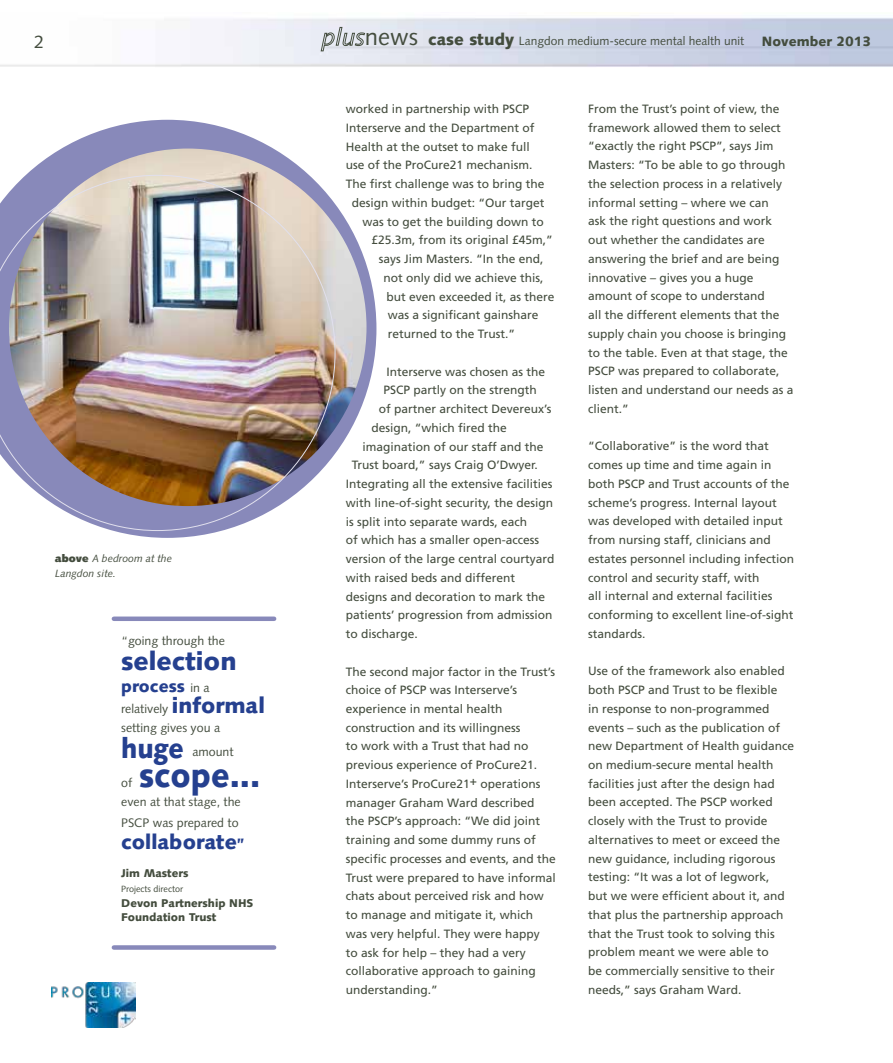
<style>
.page{position:relative;width:893px;height:1063px;background:#fff}
.page>*{position:absolute;margin:0;border:0;box-sizing:border-box;transform-origin:0 0}
.t1{font:900 34.2px "Syntax LT Std";color:#25408f;scale:.92 1}
.t2{font:900 28.2px "Syntax LT Std";color:#25408f;scale:.92 1}
.t3{font:900 25.8px "Syntax LT Std";color:#25408f}
.t4{font:900 20.7px "Syntax LT Std";color:#25408f}
.t5{font:18px "Syntax LT Std";color:#444d3e}
.t6{font:900 16.8px "Syntax LT Std";color:#25408f}
.t7{font:900 13.5px "Syntax LT Std";color:#444d3e}
.t8{font:12.3px/18.5px "Syntax LT Std";color:#444d3e}
.t9{font:12px/18.8px "Frutiger LT Std";color:#444d3e}
.t10{font:12px "Syntax LT Std";color:#444d3e}
.t11{font:900 11.25px/14.7px "Syntax LT Std";color:#444d3e}
.t12{font:italic 10.5px/15px "Syntax LT Std";color:#444d3e}
.t13{font:9px "Syntax LT Std";color:#444d3e}
.s1{font-size:24px}
.s2{font-weight:900;font-size:16.5px}
.s3{font-weight:900;font-style:normal}
.s4{font-weight:400;font-size:12.3px;color:#444d3e}
.s5{font-weight:900;font-size:22.2px;color:#25408f}
.s6{font-size:14.7px}
</style>
<div class="page">
<img style="left:51px;top:983px;width:85px;height:45px">
<svg style="left:321px;top:27px;width:44px;height:24px"></svg>
<svg style="left:26px;top:120px;width:350px;height:418px"></svg>
<img style="left:9px;top:149px;width:357px;height:357px;border-radius:179px">
<img style="left:0;top:175px;width:335px;height:356px">
<hr style="left:114px;top:617px;width:160px;height:4px;background:#8889ba">
<div style="left:114px;top:945px;width:160px;height:5px;background:#8889ba"></div>
<h3 class="t5" style="left:34px;top:31px;width:12px">2</h3>
<p class="t10" style="left:365px;top:34px;width:381px"><span class="s1">news</span> <span class="s2">case study</span> Langdon medium-secure mental health unit</p>
<p class="t7" style="left:762px;top:34px;width:111px">November 2013</p>
<p class="t12" style="left:55px;top:551px;width:118px"><span class="s3">above</span> A bedroom at the<br>Langdon site.</p>
<p class="t8" style="left:121px;top:631px;width:105px">“going through the</p>
<h3 class="t3" style="left:121px;top:646px;width:117px">selection</h3>
<h3 class="t6" style="left:121px;top:676px;width:90px">process <span class="s4">in a</span></h3>
<p class="t8" style="left:121px;top:700px;width:145px">relatively <span class="s5">informal </span>setting gives you a</p>
<h2 class="t2" style="left:121px;top:732px;width:70px">huge</h2>
<p class="t8" style="left:192px;top:742px;width:43px">amount</p>
<p class="t8" style="left:121px;top:774px;width:13px">of</p>
<h1 class="t1" style="left:139px;top:755px;width:133px">scope...</h1>
<p class="t8" style="left:121px;top:791px;width:121px;line-height:21.3px">even at that stage, the<br>PSCP was prepared to</p>
<h3 class="t4" style="left:121px;top:830px;width:125px">collaborate<span class="s6">”</span></h3>
<p class="t11" style="left:121px;top:866px;width:69px">Jim Masters</p>
<p class="t13" style="left:121px;top:883px;width:63px">Projects director</p>
<p class="t11" style="left:121px;top:895px;width:134px">Devon Partnership NHS<br>Foundation Trust</p>
<p class="t9" style="left:346px;top:100px;width:185px">worked in partnership with PSCP</p>
<p class="t9" style="left:346px;top:118px;width:190px">Interserve and the Department of</p>
<p class="t9" style="left:346px;top:137px;width:186px">Health at the outset to make full</p>
<p class="t9" style="left:346px;top:156px;width:188px">use of the ProCure21 mechanism.</p>
<p class="t9" style="left:346px;top:175px;width:200px">The first challenge was to bring the</p>
<p class="t9" style="left:352px;top:193px;width:194px">design within budget: “Our target</p>
<p class="t9" style="left:362px;top:212px;width:183px">was to get the building down to</p>
<p class="t9" style="left:371px;top:231px;width:183px">£25.3m, from its original £45m,”</p>
<p class="t9" style="left:379px;top:250px;width:166px">says Jim Masters. “In the end,</p>
<p class="t9" style="left:383px;top:268px;width:162px">not only did we achieve this,</p>
<p class="t9" style="left:386px;top:287px;width:170px">but even exceeded it, as there</p>
<p class="t9" style="left:388px;top:306px;width:152px">was a significant gainshare</p>
<p class="t9" style="left:388px;top:325px;width:129px">returned to the Trust.”</p>
<p class="t9" style="left:386px;top:362px;width:160px">Interserve was chosen as the</p>
<p class="t9" style="left:383px;top:381px;width:155px">PSCP partly on the strength</p>
<p class="t9" style="left:379px;top:400px;width:174px">of partner architect Devereux’s</p>
<p class="t9" style="left:371px;top:418px;width:137px">design, “which fired the</p>
<p class="t9" style="left:362px;top:437px;width:183px">imagination of our staff and the</p>
<p class="t9" style="left:352px;top:456px;width:188px">Trust board,” says Craig O’Dwyer.</p>
<p class="t9" style="left:346px;top:475px;width:208px">Integrating all the extensive facilities</p>
<p class="t9" style="left:346px;top:493px;width:209px">with line-of-sight security, the design</p>
<p class="t9" style="left:346px;top:512px;width:183px">is split into separate wards, each</p>
<p class="t9" style="left:346px;top:531px;width:195px">of which has a smaller open-access</p>
<p class="t9" style="left:346px;top:550px;width:210px">version of the large central courtyard</p>
<p class="t9" style="left:346px;top:568px;width:171px">with raised beds and different</p>
<p class="t9" style="left:346px;top:587px;width:201px">designs and decoration to mark the</p>
<p class="t9" style="left:346px;top:606px;width:208px">patients’ progression from admission</p>
<p class="t9" style="left:346px;top:625px;width:74px">to discharge.</p>
<p class="t9" style="left:346px;top:662px;width:211px">The second major factor in the Trust’s choice of PSCP was Interserve’s experience in mental health construction and its willingness<br>to work with a Trust that had no previous experience of ProCure21.<br>Interserve’s ProCure21+ operations manager Graham Ward described the PSCP’s approach: “We did joint training and some dummy runs of specific processes and events, and the<br>Trust were prepared to have informal chats about perceived risk and how to manage and mitigate it, which was very helpful. They were happy<br>to ask for help – they had a very collaborative approach to gaining understanding.”</p>
<p class="t9" style="left:588px;top:99px;width:207px">From the Trust’s point of view, the framework allowed them to select “exactly the right PSCP”, says Jim<br>Masters: “To be able to go through the selection process in a relatively informal setting – where we can<br>ask the right questions and work out whether the candidates are answering the brief and are being innovative – gives you a huge amount of scope to understand<br>all the different elements that the supply chain you choose is bringing to the table. Even at that stage, the<br>PSCP was prepared to collaborate, listen and understand our needs as a client.”</p>
<p class="t9" style="left:588px;top:437px;width:208px">“Collaborative” is the word that comes up time and time again in both PSCP and Trust accounts of the scheme’s progress. Internal layout was developed with detailed input from nursing staff, clinicians and estates personnel including infection control and security staff, with<br>all internal and external facilities conforming to excellent line-of-sight standards.</p>
<p class="t9" style="left:588px;top:662px;width:208px">Use of the framework also enabled both PSCP and Trust to be flexible<br>in response to non-programmed events – such as the publication of new Department of Health guidance on medium-secure mental health facilities just after the design had been accepted. The PSCP worked closely with the Trust to provide alternatives to meet or exceed the new guidance, including rigorous testing: “It was a lot of legwork,<br>but we were efficient about it, and that plus the partnership approach that the Trust took to solving this problem meant we were able to<br>be commercially sensitive to their needs,” says Graham Ward.</p>
</div>
